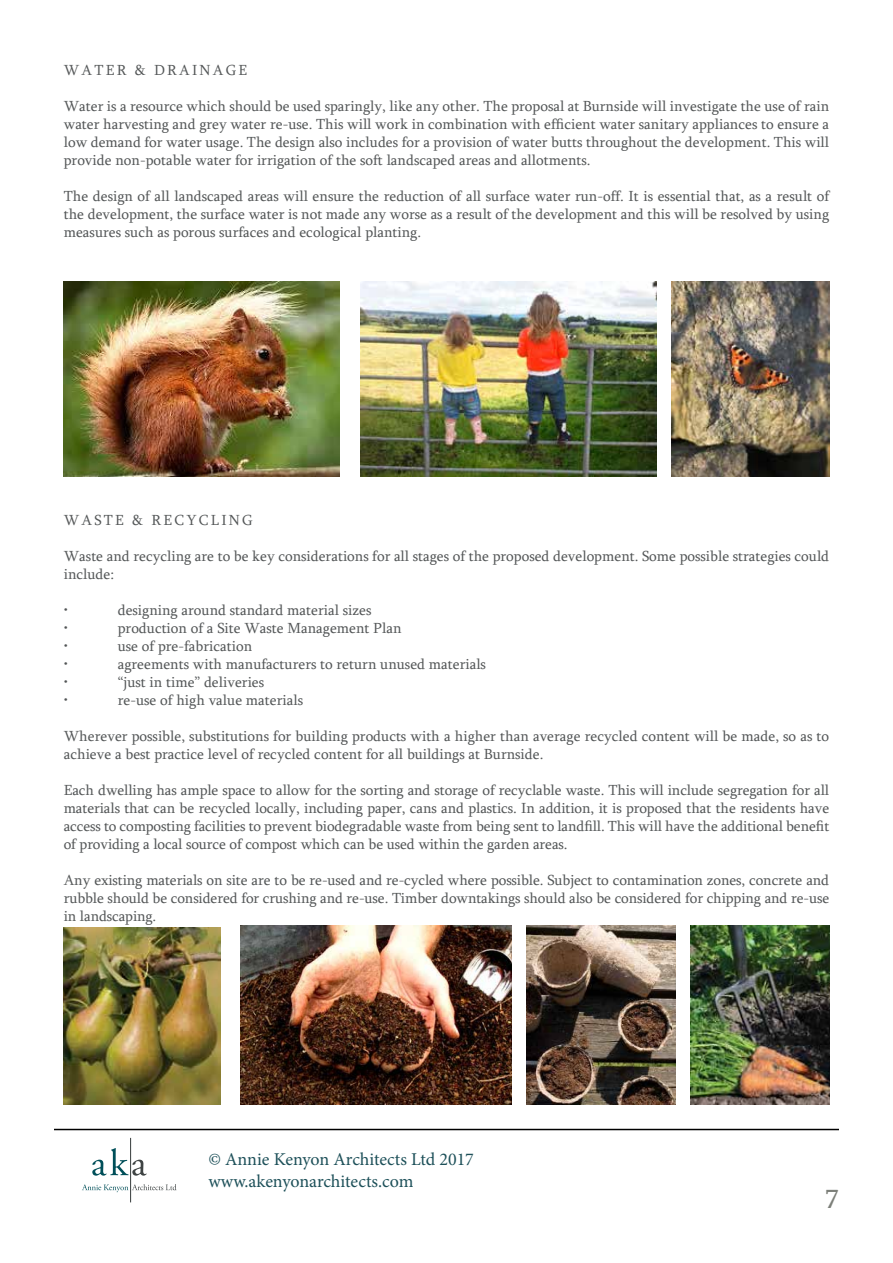
<style>
.page{position:relative;width:893px;height:1263px;background:#fff}
.page>*{position:absolute;margin:0;border:0;box-sizing:border-box;transform-origin:0 0}
.t1{font:27px "Sylfaen";color:#7c7f79}
.t2{font:18px/21.6px "Minion Pro";letter-spacing:-.005em;color:#1d5059}
.t3{font:15px/18px "Sylfaen";color:#535657;text-align:justify}
.t4{font:15px "Sylfaen";letter-spacing:.15em;color:#535657}
</style>
<div class="page">
<hr style="left:54px;top:1129px;width:785px;height:1px;background:#000">
<svg style="left:92px;top:1148px;width:55px;height:28px"></svg>
<svg style="left:82px;top:1184px;width:95px;height:8px"></svg>
<hr style="left:130px;top:1138px;width:1px;height:64px;background:#3f4444">
<img style="left:64px;top:282px;width:275px;height:194px">
<img style="left:672px;top:282px;width:157px;height:194px">
<img style="left:241px;top:926px;width:271px;height:178px">
<img style="left:527px;top:926px;width:148px;height:178px">
<img style="left:64px;top:927px;width:157px;height:177px">
<img style="left:690px;top:926px;width:139px;height:178px">
<img style="left:361px;top:282px;width:295px;height:194px">
<p class="t4" style="left:64px;top:60px;width:185px">WATER &amp; DRAINAGE</p>
<p class="t3" style="left:64px;top:96px;width:767px">Water is a resource which should be used sparingly, like any other. The proposal at Burnside will investigate the use of rain water harvesting and grey water re-use. This will work in combination with efficient water sanitary appliances to ensure a low demand for water usage. The design also includes for a provision of water butts throughout the development. This will provide non-potable water for irrigation of the soft landscaped areas and allotments.</p>
<p class="t3" style="left:64px;top:186px;width:767px">The design of all landscaped areas will ensure the reduction of all surface water run-off. It is essential that, as a result of the development, the surface water is not made any worse as a result of the development and this will be resolved by using measures such as porous surfaces and ecological planting.</p>
<p class="t4" style="left:64px;top:510px;width:190px">WASTE &amp; RECYCLING</p>
<p class="t3" style="left:64px;top:546px;width:767px">Waste and recycling are to be key considerations for all stages of the proposed development. Some possible strategies could include:</p>
<p class="t3" style="left:64px;top:600px;width:6px">•</p>
<p class="t3" style="left:118px;top:600px;width:255px">designing around standard material sizes</p>
<p class="t3" style="left:64px;top:618px;width:6px">•</p>
<p class="t3" style="left:118px;top:618px;width:285px">production of a Site Waste Management Plan</p>
<p class="t3" style="left:64px;top:636px;width:6px">•</p>
<p class="t3" style="left:118px;top:636px;width:136px">use of pre-fabrication</p>
<p class="t3" style="left:64px;top:654px;width:6px">•</p>
<p class="t3" style="left:118px;top:654px;width:370px">agreements with manufacturers to return unused materials</p>
<p class="t3" style="left:64px;top:672px;width:6px">•</p>
<p class="t3" style="left:118px;top:672px;width:148px">“just in time” deliveries</p>
<p class="t3" style="left:64px;top:690px;width:6px">•</p>
<p class="t3" style="left:118px;top:690px;width:187px">re-use of high value materials</p>
<p class="t3" style="left:64px;top:726px;width:767px">Wherever possible, substitutions for building products with a higher than average recycled content will be made, so as to achieve a best practice level of recycled content for all buildings at Burnside.</p>
<p class="t3" style="left:64px;top:780px;width:767px">Each dwelling has ample space to allow for the sorting and storage of recyclable waste. This will include segregation for all materials that can be recycled locally, including paper, cans and plastics. In addition, it is proposed that the residents have access to composting facilities to prevent biodegradable waste from being sent to landfill. This will have the additional benefit of providing a local source of compost which can be used within the garden areas.</p>
<p class="t3" style="left:64px;top:870px;width:767px">Any existing materials on site are to be re-used and re-cycled where possible. Subject to contamination zones, concrete and rubble should be considered for crushing and re-use. Timber downtakings should also be considered for chipping and re-use in landscaping.</p>
<p class="t2" style="left:208px;top:1149px;width:267px">© Annie Kenyon Architects Ltd 2017 www.akenyonarchitects.com</p>
<h1 class="t1" style="left:825px;top:1181px;width:15px">7</h1>
</div>
